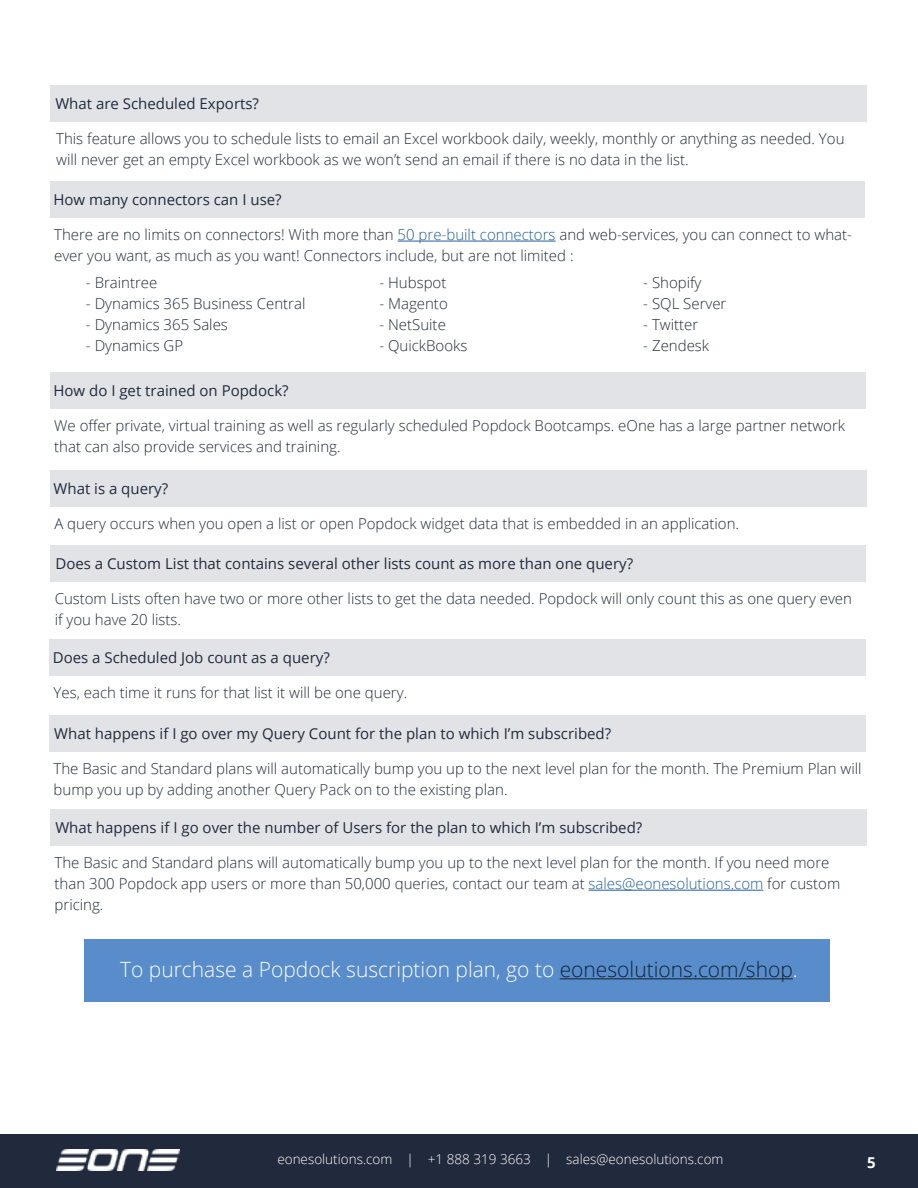
<style>
.page{position:relative;width:918px;height:1188px;background:#fff}
.page>*{position:absolute;margin:0;border:0;box-sizing:border-box;transform-origin:0 0}
.t1{font:300 21px "Open Sans";color:#fff}
.t2{font:300 15px/21px "Open Sans";color:#212a3c}
.t3{font:15px "Open Sans";color:#212a3c}
.t4{font:700 15px "Open Sans";color:#fff}
.t5{font:300 13.5px "Open Sans";color:#fff}
.s1{color:#215e9e}
.s2{color:#112535}
</style>
<div class="page">
<div style="left:50px;top:181px;width:815px;height:37px;background:#e2e3e6"></div>
<hr style="left:398px;top:241px;width:158px;height:1px;background:#215e9e">
<div style="left:50px;top:372px;width:816px;height:37px;background:#e2e3e6"></div>
<div style="left:50px;top:85px;width:817px;height:37px;background:#e2e3e6"></div>
<div style="left:0;top:1134px;width:918px;height:53px;background:#212a3c"></div>
<div style="left:84px;top:939px;width:745px;height:63px;background:#598ccb"></div>
<hr style="left:560px;top:978px;width:233px;height:1px;background:#112535">
<div style="left:49px;top:639px;width:817px;height:37px;background:#e2e3e6"></div>
<div style="left:49px;top:715px;width:817px;height:37px;background:#e2e3e6"></div>
<div style="left:50px;top:545px;width:816px;height:37px;background:#e2e3e6"></div>
<div style="left:50px;top:809px;width:817px;height:37px;background:#e2e3e6"></div>
<hr style="left:589px;top:890px;width:174px;height:1px;background:#215e9e">
<div style="left:50px;top:470px;width:817px;height:37px;background:#e2e3e6"></div>
<img style="left:56px;top:1149px;width:123px;height:21px">
<p class="t3" style="left:55px;top:93px;width:205px">What are Scheduled Exports?</p>
<p class="t2" style="left:56px;top:128px;width:790px">This feature allows you to schedule lists to email an Excel workbook daily, weekly, monthly or anything as needed. You will never get an empty Excel workbook as we won’t send an email if there is no data in the list.</p>
<p class="t3" style="left:53px;top:189px;width:230px">How many connectors can I use?</p>
<p class="t2" style="left:54px;top:224px;width:799px">There are no limits on connectors! With more than <span class="s1">50 pre-built connectors</span> and web-services, you can connect to what&shy;ever you want, as much as you want! Connectors include, but are not limited :</p>
<p class="t2" style="left:86px;top:271px;width:73px">- Braintree</p>
<p class="t2" style="left:86px;top:292px;width:221px">- Dynamics 365 Business Central</p>
<p class="t2" style="left:86px;top:313px;width:143px">- Dynamics 365 Sales</p>
<p class="t2" style="left:86px;top:334px;width:99px">- Dynamics GP</p>
<p class="t2" style="left:643px;top:271px;width:60px">- Shopify</p>
<p class="t2" style="left:643px;top:292px;width:85px">- SQL Server</p>
<p class="t2" style="left:643px;top:313px;width:56px">- Twitter</p>
<p class="t2" style="left:643px;top:334px;width:67px">- Zendesk</p>
<p class="t2" style="left:379px;top:271px;width:69px">- Hubspot</p>
<p class="t2" style="left:379px;top:292px;width:70px">- Magento</p>
<p class="t2" style="left:379px;top:313px;width:68px">- NetSuite</p>
<p class="t2" style="left:379px;top:334px;width:90px">- QuickBooks</p>
<p class="t3" style="left:53px;top:380px;width:237px">How do I get trained on Popdock?</p>
<p class="t2" style="left:54px;top:414px;width:792px">We offer private, virtual training as well as regularly scheduled Popdock Bootcamps. eOne has a large partner network that can also provide services and training.</p>
<p class="t3" style="left:54px;top:479px;width:116px">What is a query?</p>
<p class="t2" style="left:54px;top:513px;width:686px">A query occurs when you open a list or open Popdock widget data that is embedded in an application.</p>
<p class="t3" style="left:55px;top:554px;width:579px">Does a Custom List that contains several other lists count as more than one query?</p>
<p class="t2" style="left:55px;top:588px;width:799px">Custom Lists often have two or more other lists to get the data needed. Popdock will only count this as one query even if you have 20 lists.</p>
<p class="t3" style="left:53px;top:647px;width:278px">Does a Scheduled Job count as a query?</p>
<p class="t2" style="left:54px;top:681px;width:355px">Yes, each time it runs for that list it will be one query.</p>
<p class="t3" style="left:54px;top:723px;width:558px">What happens if I go over my Query Count for the plan to which I’m subscribed?</p>
<p class="t2" style="left:54px;top:758px;width:810px">The Basic and Standard plans will automatically bump you up to the next level plan for the month. The Premium Plan will bump you up by adding another Query Pack on to the existing plan.</p>
<p class="t3" style="left:55px;top:817px;width:589px">What happens if I go over the number of Users for the plan to which I’m subscribed?</p>
<p class="t2" style="left:55px;top:852px;width:787px">The Basic and Standard plans will automatically bump you up to the next level plan for the month. If you need more than 300 Popdock app users or more than 50,000 queries, contact our team at <span class="s1">sales@eonesolutions.com</span> for custom pricing.</p>
<h1 class="t1" style="left:120px;top:955px;width:679px">To purchase a Popdock suscription plan, go to <span class="s2">eonesolutions.com/shop</span>.</h1>
<p class="t5" style="left:277px;top:1150px;width:448px">eonesolutions.com | +1 888 319 3663 | sales@eonesolutions.com</p>
<p class="t4" style="left:867px;top:1152px;width:10px">5</p>
</div>
